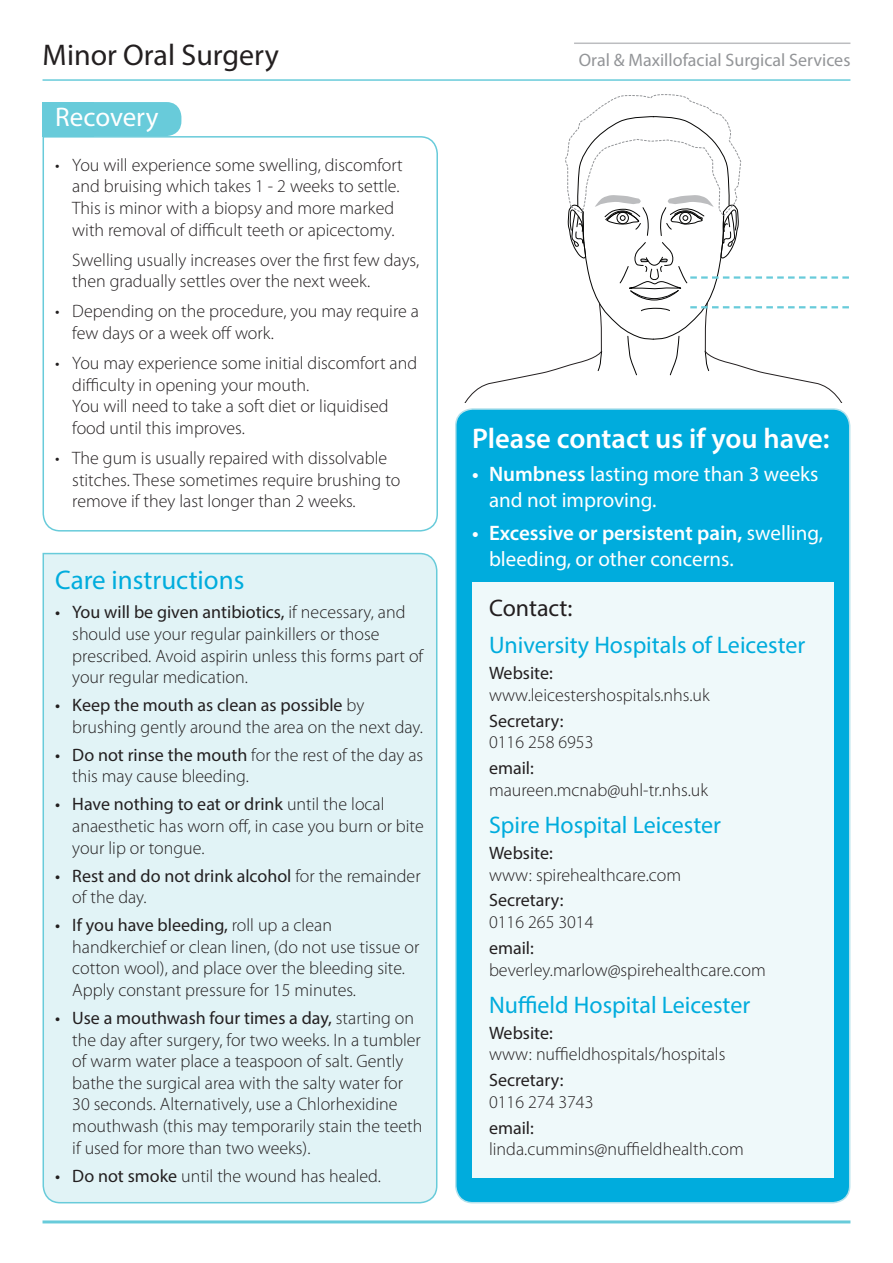
<style>
.page{position:relative;width:893px;height:1263px;background:#fff}
.page>*{position:absolute;margin:0;border:0;box-sizing:border-box;transform-origin:0 0}
.t1{font:30px "Myriad Pro";color:#231f20}
.t2{font:600 28.5px "Myriad Pro";color:#fff}
.t3{font:27px "Myriad Pro";color:#00acdd}
.t4{font:27px "Myriad Pro";color:#fff}
.t5{font:24px "Myriad Pro";color:#00acdd}
.t6{font:24px "Myriad Pro";color:#231f20}
.t7{font:21px/25.2px "Myriad Pro";color:#fff}
.t8{font:300 18px/21.6px "Myriad Pro";color:#231f20}
.t9{font:18px/21.6px "Myriad Pro";color:#231f20}
.t10{font:18px "Myriad Pro";color:#939598}
.s1{font-weight:400}
.s2{font-weight:300}
.s3{font-weight:600}
</style>
<div class="page">
<div style="left:42px;top:552px;width:396px;height:652px;background:#e1f3f6"></div>
<svg style="left:42px;top:135px;width:396px;height:397px"></svg>
<hr style="left:43px;top:1220px;width:807px;height:3px;background:#68cbda">
<hr style="left:43px;top:79px;width:807px;height:2px;background:#68cbda">
<hr style="left:574px;top:43px;width:276px;height:1px;background:#bcbdc0">
<div style="left:58px;top:102px;width:123px;height:34px;background:#68cbda;border-radius:15px"></div>
<div style="left:43px;top:102px;width:51px;height:34px;background:#68cbda"></div>
<div style="left:456px;top:409px;width:394px;height:794px;background:#00acdd;border-radius:17px"></div>
<div style="left:455px;top:408px;width:395px;height:795px;border:2px solid #b6e2ec;border-radius:17px"></div>
<div style="left:472px;top:583px;width:361px;height:595px;background:#eff9fa"></div>
<svg style="left:465px;top:94px;width:384px;height:308px"></svg>
<p class="t1" style="left:43px;top:36px;width:238px">Minor Oral Surgery</p>
<p class="t10" style="left:579px;top:49px;width:273px">Oral &amp; Maxillofacial Surgical Services</p>
<p class="t4" style="left:55px;top:100px;width:105px">Recovery</p>
<p class="t8" style="left:72px;top:154px;width:332px;text-indent:-17px">• You will experience some swelling, discomfort and bruising which takes 1 - 2 weeks to settle.<br>This is minor with a biopsy and more marked with removal of difficult teeth or apicectomy.</p>
<p class="t8" style="left:72px;top:249px;width:348px">Swelling usually increases over the first few days, then gradually settles over the next week.</p>
<p class="t8" style="left:72px;top:300px;width:348px;text-indent:-17px">• Depending on the procedure, you may require a few days or a week off work.</p>
<p class="t8" style="left:72px;top:352px;width:346px;text-indent:-17px">• You may experience some initial discomfort and difficulty in opening your mouth.<br>You will need to take a soft diet or liquidised food until this improves.</p>
<p class="t8" style="left:72px;top:447px;width:330px;text-indent:-17px">• The gum is usually repaired with dissolvable stitches. These sometimes require brushing to remove if they last longer than 2 weeks.</p>
<p class="t3" style="left:55px;top:563px;width:191px">Care instructions</p>
<p class="t8" style="left:72px;top:601px;width:353px;text-indent:-17px"><span class="s1">• You will be given antibiotics,</span> if necessary, and should use your regular painkillers or those prescribed. Avoid aspirin unless this forms part of your regular medication.</p>
<p class="t8" style="left:72px;top:694px;width:352px;text-indent:-17px"><span class="s1">• Keep the mouth as clean as possible</span> by brushing gently around the area on the next day.</p>
<p class="t8" style="left:72px;top:744px;width:352px;text-indent:-17px"><span class="s1">• Do not rinse the mouth</span> for the rest of the day as this may cause bleeding.</p>
<p class="t8" style="left:72px;top:793px;width:353px;text-indent:-17px"><span class="s1">• Have nothing to eat or drink</span> until the local anaesthetic has worn off, in case you burn or bite your lip or tongue.</p>
<p class="t9" style="left:72px;top:864px;width:350px;text-indent:-17px">• Rest and do not drink alcohol <span class="s2">for the remainder of the day.</span></p>
<p class="t8" style="left:72px;top:914px;width:349px;text-indent:-17px"><span class="s1">• If you have bleeding,</span> roll up a clean handkerchief or clean linen, (do not use tissue or cotton wool), and place over the bleeding site.<br>Apply constant pressure for 15 minutes.</p>
<p class="t8" style="left:72px;top:1007px;width:352px;text-indent:-17px"><span class="s1">• Use a mouthwash four times a day,</span> starting on the day after surgery, for two weeks. In a tumbler of warm water place a teaspoon of salt. Gently bathe the surgical area with the salty water for 30 seconds. Alternatively, use a Chlorhexidine mouthwash (this may temporarily stain the teeth if used for more than two weeks).</p>
<p class="t8" style="left:55px;top:1164px;width:327px"><span class="s1">• Do not smoke</span> until the wound has healed.</p>
<p class="t2" style="left:472px;top:420px;width:359px">Please contact us if you have:</p>
<p class="t7" style="left:489px;top:461px;width:331px;text-indent:-17px"><span class="s3">• Numbness</span> lasting more than 3 weeks and not improving.</p>
<p class="t7" style="left:489px;top:520px;width:336px;text-indent:-17px"><span class="s3">• Excessive or persistent pain,</span> swelling, bleeding, or other concerns.</p>
<p class="t6" style="left:489px;top:593px;width:85px">Contact:</p>
<p class="t5" style="left:489px;top:631px;width:318px">University Hospitals of Leicester</p>
<p class="t8" style="left:489px;top:662px;width:222px"><span class="s1">Website: </span>www.leicestershospitals.nhs.uk</p>
<p class="t8" style="left:489px;top:710px;width:106px"><span class="s1">Secretary:<br></span>0116 258 6953</p>
<p class="t8" style="left:489px;top:757px;width:220px"><span class="s1">email: </span>maureen.mcnab@uhl-tr.nhs.uk</p>
<p class="t5" style="left:489px;top:810px;width:234px">Spire Hospital Leicester</p>
<p class="t8" style="left:489px;top:842px;width:194px"><span class="s1">Website:<br></span>www: spirehealthcare.com</p>
<p class="t8" style="left:489px;top:889px;width:106px"><span class="s1">Secretary:<br></span>0116 265 3014</p>
<p class="t8" style="left:489px;top:937px;width:278px"><span class="s1">email: </span>beverley.marlow@spirehealthcare.com</p>
<p class="t5" style="left:489px;top:990px;width:263px">Nuffield Hospital Leicester</p>
<p class="t8" style="left:489px;top:1022px;width:238px"><span class="s1">Website:<br></span>www: nuffieldhospitals/hospitals</p>
<p class="t8" style="left:489px;top:1069px;width:106px"><span class="s1">Secretary:<br></span>0116 274 3743</p>
<p class="t8" style="left:489px;top:1117px;width:256px"><span class="s1">email: </span>linda.cummins@nuffieldhealth.com</p>
</div>
